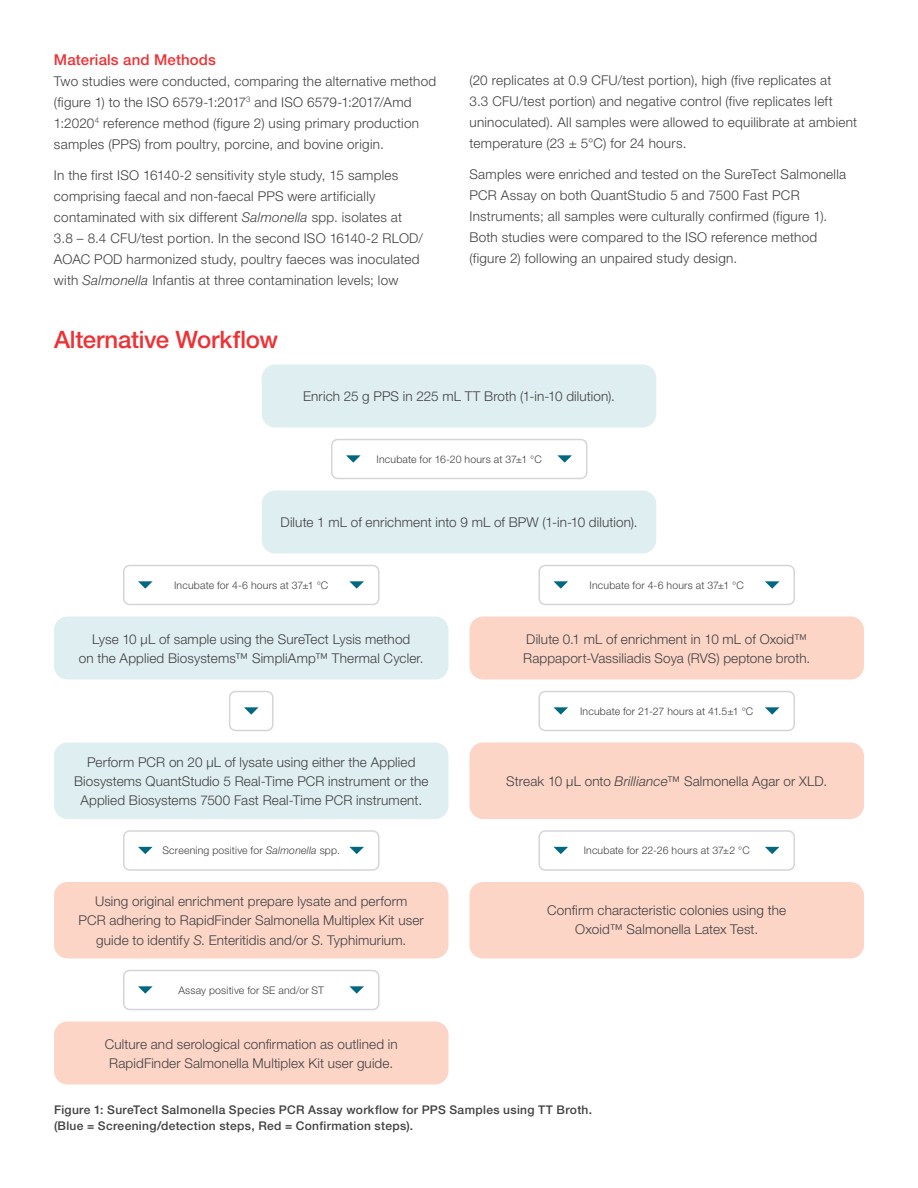
<style>
.page{position:relative;width:918px;height:1188px;background:#fff}
.page>*{position:absolute;margin:0;border:0;box-sizing:border-box;transform-origin:0 0}
.t1{font:500 24px "Helvetica Neue LTW1 G";letter-spacing:-.01em;color:#ee3134}
.t2{font:500 15px "Helvetica Neue LTW1 G";letter-spacing:.01em;color:#ee3134}
.t3{font:300 13.5px/21px "Helvetica Neue LTW1 G";letter-spacing:.015em;color:#414042;text-align:center}
.t4{font:500 12px/15.8px "Helvetica Neue LTW1 G";letter-spacing:.03em;color:#414042}
.t5{font:300 10.5px "Helvetica Neue LTW1 G";letter-spacing:.02em;color:#414042}
.s1{font-style:italic}
</style>
<div class="page">
<div style="left:262px;top:364px;width:394px;height:64px;background:#deeef1;border-radius:14px"></div>
<div style="left:262px;top:490px;width:394px;height:64px;background:#deeef1;border-radius:14px"></div>
<div style="left:54px;top:616px;width:394px;height:64px;background:#deeef1;border-radius:14px"></div>
<div style="left:54px;top:742px;width:394px;height:77px;background:#deeef1;border-radius:14px"></div>
<div style="left:54px;top:882px;width:394px;height:76px;background:#fcd5c7;border-radius:14px"></div>
<div style="left:54px;top:1022px;width:394px;height:62px;background:#fcd5c7;border-radius:14px"></div>
<div style="left:470px;top:616px;width:394px;height:64px;background:#fcd5c7;border-radius:14px"></div>
<div style="left:470px;top:742px;width:394px;height:77px;background:#fcd5c7;border-radius:14px"></div>
<div style="left:470px;top:882px;width:394px;height:76px;background:#fcd5c7;border-radius:14px"></div>
<div style="left:331px;top:439px;width:256px;height:40px;border:2px solid #d5d5d7;border-radius:6px"></div>
<svg style="left:346px;top:455px;width:15px;height:8px"></svg>
<svg style="left:557px;top:455px;width:15px;height:8px"></svg>
<div style="left:229px;top:691px;width:45px;height:40px;border:2px solid #d5d5d7;border-radius:6px"></div>
<svg style="left:244px;top:707px;width:15px;height:8px"></svg>
<div style="left:123px;top:830px;width:257px;height:41px;border:2px solid #d5d5d7;border-radius:6px"></div>
<svg style="left:138px;top:847px;width:15px;height:7px"></svg>
<svg style="left:349px;top:847px;width:15px;height:7px"></svg>
<div style="left:123px;top:970px;width:257px;height:40px;border:2px solid #d5d5d7;border-radius:6px"></div>
<svg style="left:138px;top:986px;width:15px;height:8px"></svg>
<svg style="left:349px;top:986px;width:15px;height:8px"></svg>
<div style="left:539px;top:691px;width:256px;height:40px;border:2px solid #d5d5d7;border-radius:6px"></div>
<svg style="left:554px;top:707px;width:14px;height:8px"></svg>
<svg style="left:765px;top:707px;width:15px;height:8px"></svg>
<div style="left:539px;top:830px;width:256px;height:41px;border:2px solid #d5d5d7;border-radius:6px"></div>
<svg style="left:554px;top:847px;width:14px;height:7px"></svg>
<svg style="left:765px;top:847px;width:15px;height:7px"></svg>
<div style="left:539px;top:565px;width:256px;height:40px;border:2px solid #d5d5d7;border-radius:6px"></div>
<svg style="left:554px;top:581px;width:14px;height:8px"></svg>
<svg style="left:765px;top:581px;width:15px;height:8px"></svg>
<div style="left:123px;top:565px;width:257px;height:40px;border:2px solid #d5d5d7;border-radius:6px"></div>
<svg style="left:138px;top:581px;width:15px;height:8px"></svg>
<svg style="left:349px;top:581px;width:15px;height:8px"></svg>
<p class="t2" style="left:54px;top:50px;width:164px">Materials and Methods</p>
<p class="t3" style="left:54px;top:70px;width:384px;text-align:left">Two studies were conducted, comparing the alternative method (figure 1) to the ISO 6579-1:2017<sup>3</sup> and ISO 6579-1:2017/Amd 1:2020<sup>4</sup> reference method (figure 2) using primary production samples (PPS) from poultry, porcine, and bovine origin.</p>
<p class="t3" style="left:54px;top:165px;width:370px;text-align:left">In the first ISO 16140-2 sensitivity style study, 15 samples comprising faecal and non-faecal PPS were artificially contaminated with six different <span class="s1">Salmonella</span> spp. isolates at 3.8 – 8.4 CFU/test portion. In the second ISO 16140-2 RLOD/ AOAC POD harmonized study, poultry faeces was inoculated with <span class="s1">Salmonella</span> Infantis at three contamination levels; low</p>
<h1 class="t1" style="left:54px;top:325px;width:226px">Alternative Workflow</h1>
<p class="t3" style="left:469px;top:69px;width:389px;text-align:left">(20 replicates at 0.9 CFU/test portion), high (five replicates at<br>3.3 CFU/test portion) and negative control (five replicates left uninoculated). All samples were allowed to equilibrate at ambient temperature (23 ± 5°C) for 24 hours.</p>
<p class="t3" style="left:469px;top:164px;width:378px;text-align:left">Samples were enriched and tested on the SureTect Salmonella PCR Assay on both QuantStudio 5 and 7500 Fast PCR Instruments; all samples were culturally confirmed (figure 1).<br>Both studies were compared to the ISO reference method (figure 2) following an unpaired study design.</p>
<p class="t3" style="left:303px;top:385px;width:313px">Enrich 25 g PPS in 225 mL TT Broth (1-in-10 dilution).</p>
<p class="t5" style="left:377px;top:453px;width:167px">Incubate for 16-20 hours at 37±1 °C</p>
<p class="t3" style="left:281px;top:511px;width:358px">Dilute 1 mL of enrichment into 9 mL of BPW (1-in-10 dilution).</p>
<p class="t5" style="left:174px;top:579px;width:156px">Incubate for 4-6 hours at 37±1 °C</p>
<p class="t5" style="left:590px;top:579px;width:156px">Incubate for 4-6 hours at 37±1 °C</p>
<p class="t3" style="left:79px;top:629px;width:346px;line-height:19.5px">Lyse 10 µL of sample using the SureTect Lysis method<br>on the Applied Biosystems™ SimpliAmp™ Thermal Cycler.</p>
<p class="t3" style="left:74px;top:752px;width:356px;line-height:19.5px">Perform PCR on 20 µL of lysate using either the Applied<br>Biosystems QuantStudio 5 Real-Time PCR instrument or the<br>Applied Biosystems 7500 Fast Real-Time PCR instrument.</p>
<p class="t5" style="left:162px;top:844px;width:179px">Screening positive for <span class="s1">Salmonella</span> spp.</p>
<p class="t3" style="left:79px;top:891px;width:347px;line-height:19.5px">Using original enrichment prepare lysate and perform<br>PCR adhering to RapidFinder Salmonella Multiplex Kit user guide to identify <span class="s1">S</span>. Enteritidis and/or <span class="s1">S</span>. Typhimurium.</p>
<p class="t5" style="left:178px;top:984px;width:147px">Assay positive for SE and/or ST</p>
<p class="t3" style="left:105px;top:1034px;width:295px;line-height:19.5px">Culture and serological confirmation as outlined in<br>RapidFinder Salmonella Multiplex Kit user guide.</p>
<p class="t3" style="left:523px;top:629px;width:289px;line-height:19.5px;text-align:left">Dilute 0.1 mL of enrichment in 10 mL of Oxoid™<br>Rappaport-Vassiliadis Soya (RVS) peptone broth.</p>
<p class="t5" style="left:580px;top:705px;width:175px">Incubate for 21-27 hours at 41.5±1 °C</p>
<p class="t3" style="left:506px;top:771px;width:322px">Streak 10 µL onto <span class="s1">Brilliance</span>™ Salmonella Agar or XLD.</p>
<p class="t5" style="left:584px;top:844px;width:168px">Incubate for 22-26 hours at 37±2 °C</p>
<p class="t3" style="left:547px;top:900px;width:240px;line-height:19.5px">Confirm characteristic colonies using the<br>Oxoid™ Salmonella Latex Test.</p>
<p class="t4" style="left:54px;top:1102px;width:540px">Figure 1: SureTect Salmonella Species PCR Assay workflow for PPS Samples using TT Broth. (Blue = Screening/detection steps, Red = Confirmation steps).</p>
</div>
